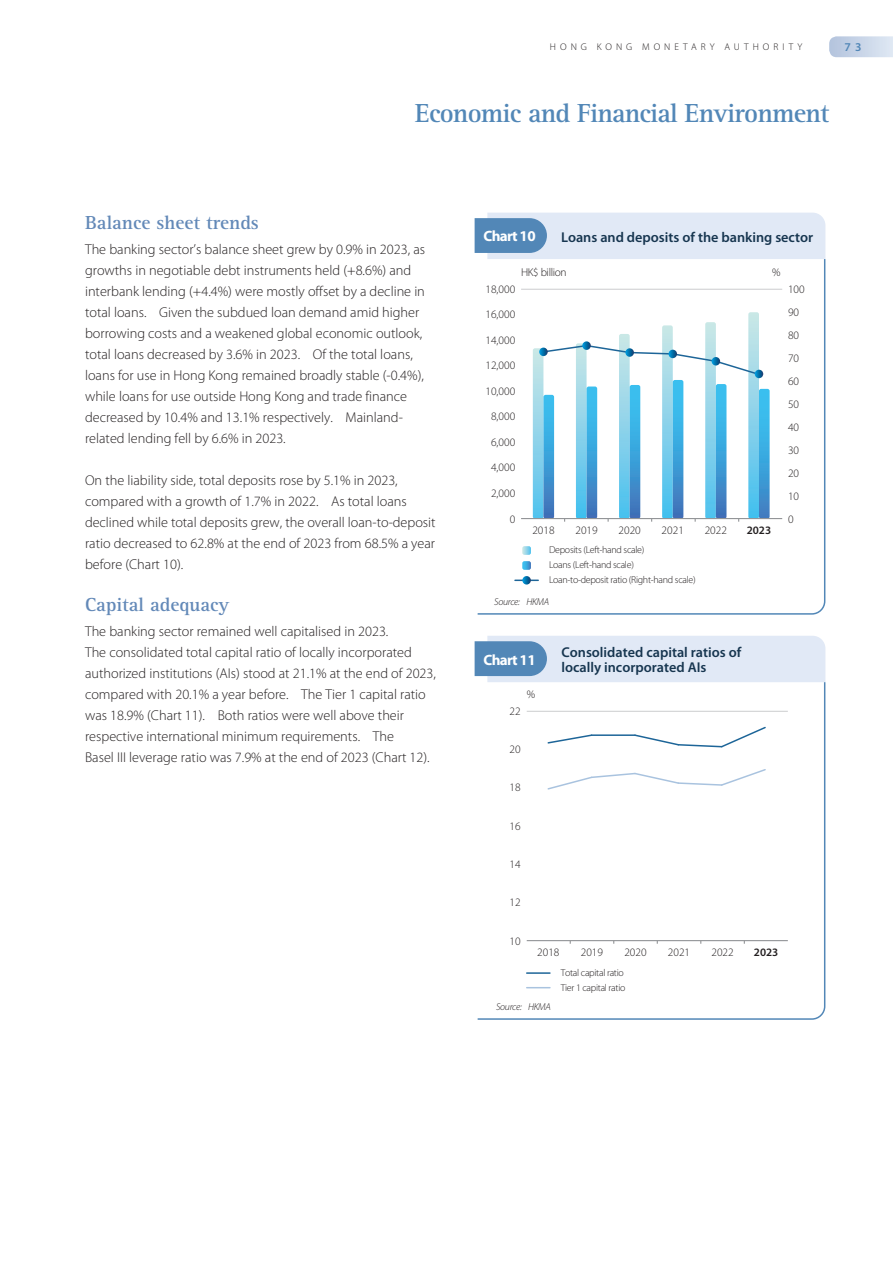
<style>
.page{position:relative;width:893px;height:1263px;background:#fff}
.page>*{position:absolute;margin:0;border:0;box-sizing:border-box;transform-origin:0 0}
.t1{font:700 27px "Rotis Serif Std";letter-spacing:-.03em;color:#5287b7}
.t2{font:700 19.5px "Rotis Serif Std";color:#6389b8}
.t3{font:700 15px "Myriad Pro";letter-spacing:-.04em;color:#fff}
.t4{font:300 14.25px/21px "Myriad Pro";color:#231f20}
.t5{font:600 14.25px/15px "Myriad Pro";color:#173650}
.t6{font:600 12px "Myriad Pro";color:#5287b7}
.t7{font:300 11.4px "Myriad Pro";color:#231f20}
.t8{font:300 11.4px "Myriad Pro";letter-spacing:-.03em;color:#231f20}
.t9{font:600 11.4px "Myriad Pro";color:#231f20}
.t10{font:300 10.05px/14.9px "Myriad Pro";letter-spacing:-.03em;color:#231f20}
.t11{font:italic 300 10.05px "Myriad Pro";letter-spacing:-.03em;color:#231f20}
.t12{font:300 9.75px "Myriad Pro";letter-spacing:.415em;color:#231f20}
</style>
<div class="page">
<svg style="left:829px;top:36px;width:64px;height:21px"></svg>
<svg style="left:475px;top:213px;width:350px;height:45px;background:#cbdaec"></svg>
<svg style="left:477px;top:258px;width:349px;height:357px"></svg>
<svg style="left:522px;top:546px;width:9px;height:9px"></svg>
<svg style="left:522px;top:561px;width:9px;height:9px"></svg>
<svg style="left:533px;top:312px;width:237px;height:210px"></svg>
<hr style="left:515px;top:579px;width:23px;height:2px;background:#1d6598">
<svg style="left:522px;top:576px;width:9px;height:8px"></svg>
<svg style="left:475px;top:636px;width:350px;height:45px;background:#cbdaec"></svg>
<svg style="left:477px;top:681px;width:349px;height:339px"></svg>
<p class="t12" style="left:550px;top:41px;width:254px">HONG KONG MONETARY AUTHORITY</p>
<p class="t6" style="left:844px;top:40px;width:19px">7 3</p>
<h1 class="t1" style="left:415px;top:97px;width:416px">Economic and Financial Environment</h1>
<h1 class="t2" style="left:85px;top:211px;width:175px">Balance sheet trends</h1>
<p class="t4" style="left:85px;top:239px;width:342px">The banking sector’s balance sheet grew by 0.9% in 2023, as growths in negotiable debt instruments held (+8.6%) and interbank lending (+4.4%) were mostly offset by a decline in total loans. Given the subdued loan demand amid higher borrowing costs and a weakened global economic outlook, total loans decreased by 3.6% in 2023. Of the total loans, loans for use in Hong Kong remained broadly stable (-0.4%), while loans for use outside Hong Kong and trade finance decreased by 10.4% and 13.1% respectively. Mainland&shy;related lending fell by 6.6% in 2023.</p>
<p class="t4" style="left:85px;top:470px;width:352px">On the liability side, total deposits rose by 5.1% in 2023, compared with a growth of 1.7% in 2022. As total loans declined while total deposits grew, the overall loan-to-deposit ratio decreased to 62.8% at the end of 2023 from 68.5% a year before (Chart 10).</p>
<h1 class="t2" style="left:85px;top:593px;width:146px">Capital adequacy</h1>
<p class="t4" style="left:85px;top:621px;width:352px">The banking sector remained well capitalised in 2023.<br>The consolidated total capital ratio of locally incorporated authorized institutions (AIs) stood at 21.1% at the end of 2023, compared with 20.1% a year before. The Tier 1 capital ratio was 18.9% (Chart 11). Both ratios were well above their respective international minimum requirements. The<br>Basel III leverage ratio was 7.9% at the end of 2023 (Chart 12).</p>
<p class="t3" style="left:483px;top:227px;width:54px">Chart 10</p>
<p class="t5" style="left:561px;top:229px;width:254px">Loans and deposits of the banking sector</p>
<p class="t8" style="left:521px;top:266px;width:47px">HK$ billion</p>
<p class="t7" style="left:485px;top:282px;width:31px">18,000</p>
<p class="t7" style="left:485px;top:307px;width:31px">16,000</p>
<p class="t7" style="left:485px;top:333px;width:31px">14,000</p>
<p class="t7" style="left:485px;top:359px;width:31px">12,000</p>
<p class="t7" style="left:485px;top:384px;width:31px">10,000</p>
<p class="t7" style="left:491px;top:410px;width:26px">8,000</p>
<p class="t7" style="left:491px;top:435px;width:26px">6,000</p>
<p class="t7" style="left:491px;top:461px;width:26px">4,000</p>
<p class="t7" style="left:491px;top:486px;width:26px">2,000</p>
<p class="t7" style="left:510px;top:512px;width:7px">0</p>
<p class="t7" style="left:772px;top:266px;width:10px">%</p>
<p class="t7" style="left:788px;top:282px;width:18px">100</p>
<p class="t7" style="left:788px;top:305px;width:13px">90</p>
<p class="t7" style="left:788px;top:328px;width:13px">80</p>
<p class="t7" style="left:788px;top:351px;width:13px">70</p>
<p class="t7" style="left:788px;top:374px;width:13px">60</p>
<p class="t7" style="left:788px;top:397px;width:13px">50</p>
<p class="t7" style="left:788px;top:420px;width:13px">40</p>
<p class="t7" style="left:788px;top:443px;width:13px">30</p>
<p class="t7" style="left:788px;top:466px;width:13px">20</p>
<p class="t7" style="left:788px;top:489px;width:13px">10</p>
<p class="t7" style="left:788px;top:512px;width:7px">0</p>
<p class="t7" style="left:532px;top:523px;width:24px">2018</p>
<p class="t7" style="left:575px;top:523px;width:24px">2019</p>
<p class="t7" style="left:618px;top:523px;width:24px">2020</p>
<p class="t7" style="left:662px;top:523px;width:24px">2021</p>
<p class="t7" style="left:705px;top:523px;width:24px">2022</p>
<p class="t9" style="left:747px;top:523px;width:26px">2023</p>
<p class="t10" style="left:549px;top:557px;width:148px">Loans (Left-hand scale)<br>Loan-to-deposit ratio (Right-hand scale)</p>
<p class="t11" style="left:494px;top:595px;width:56px">Source: HKMA</p>
<p class="t10" style="left:549px;top:543px;width:97px">Deposits (Left-hand scale)</p>
<p class="t3" style="left:483px;top:650px;width:54px">Chart 11</p>
<p class="t7" style="left:527px;top:688px;width:10px">%</p>
<p class="t7" style="left:509px;top:704px;width:13px">22</p>
<p class="t7" style="left:509px;top:742px;width:13px">20</p>
<p class="t7" style="left:509px;top:781px;width:13px">18</p>
<p class="t7" style="left:509px;top:819px;width:13px">16</p>
<p class="t7" style="left:509px;top:857px;width:13px">14</p>
<p class="t7" style="left:509px;top:896px;width:13px">12</p>
<p class="t7" style="left:509px;top:934px;width:13px">10</p>
<p class="t5" style="left:561px;top:645px;width:181px">Consolidated capital ratios of locally incorporated AIs</p>
<p class="t7" style="left:537px;top:945px;width:24px">2018</p>
<p class="t7" style="left:581px;top:945px;width:24px">2019</p>
<p class="t7" style="left:624px;top:945px;width:24px">2020</p>
<p class="t7" style="left:668px;top:945px;width:24px">2021</p>
<p class="t7" style="left:711px;top:945px;width:24px">2022</p>
<p class="t9" style="left:754px;top:945px;width:26px">2023</p>
<p class="t10" style="left:561px;top:980px;width:66px">Tier 1 capital ratio</p>
<p class="t10" style="left:561px;top:965px;width:65px">Total capital ratio</p>
<p class="t11" style="left:496px;top:1001px;width:56px">Source: HKMA</p>
</div>
